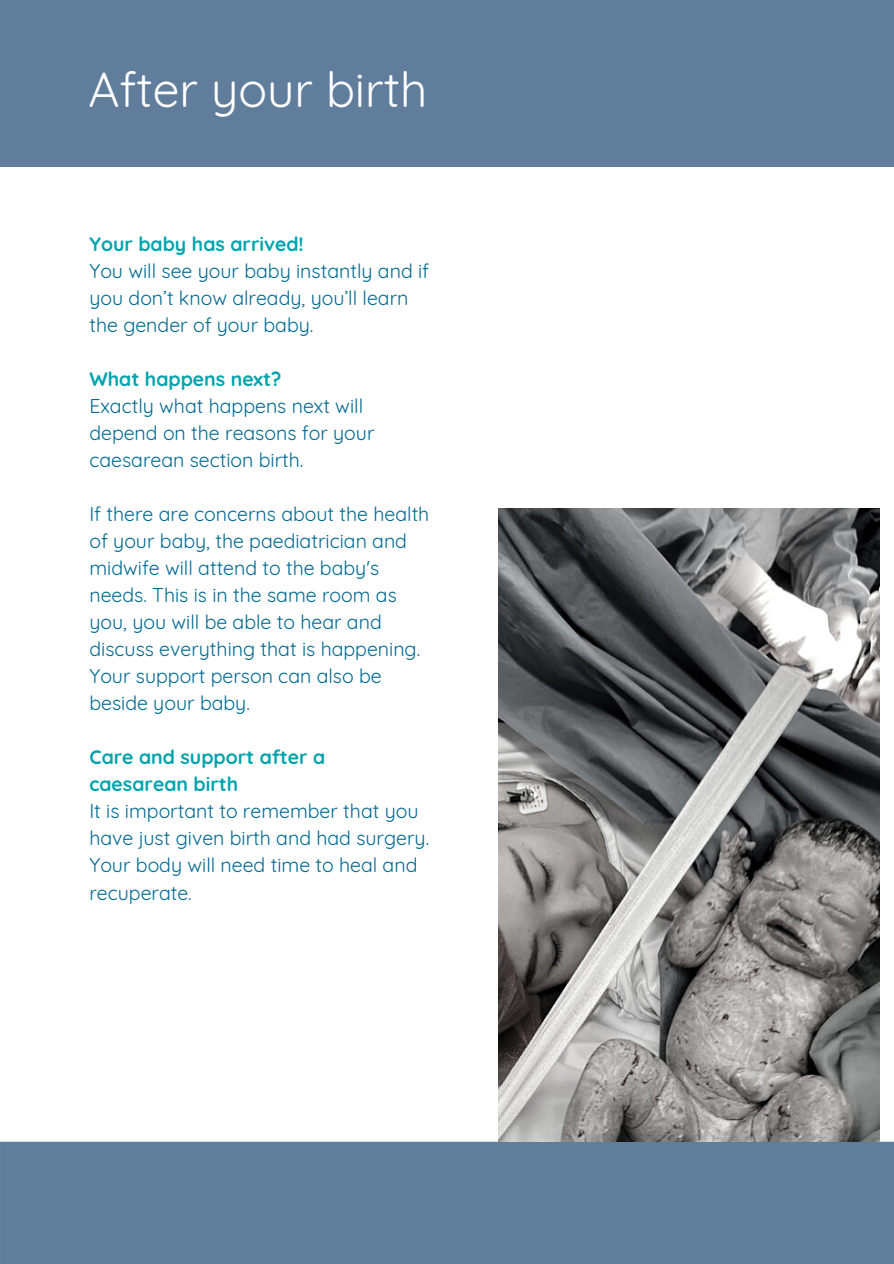
<style>
.page{position:relative;width:894px;height:1264px;background:#fff}
.page>*{position:absolute;margin:0;border:0;box-sizing:border-box;transform-origin:0 0}
.t1{font:48px "Quicksand";color:#fff}
.t2{font:19.5px/27px "Quicksand";color:#006990}
.t3{font:700 19.5px/27px "Quicksand";color:#00a3ad}
</style>
<div class="page">
<div style="left:0;top:0;width:893px;height:166px;background:#607d9c"></div>
<div style="left:0;top:1141px;width:893px;height:122px;background:#607d9c"></div>
<img style="left:498px;top:509px;width:381px;height:632px">
<p class="t1" style="left:88px;top:59px;width:340px">After your birth</p>
<p class="t3" style="left:89px;top:230px;width:216px">Your baby has arrived!</p>
<p class="t2" style="left:89px;top:257px;width:341px">You will see your baby instantly and if you don’t know already, you’ll learn the gender of your baby.</p>
<p class="t3" style="left:89px;top:365px;width:193px">What happens next?</p>
<p class="t2" style="left:89px;top:392px;width:286px">Exactly what happens next will depend on the reasons for your caesarean section birth.</p>
<p class="t2" style="left:89px;top:500px;width:341px">If there are concerns about the health of your baby, the paediatrician and midwife will attend to the baby's needs. This is in the same room as you, you will be able to hear and discuss everything that is happening.<br>Your support person can also be beside your baby.</p>
<p class="t3" style="left:89px;top:743px;width:237px">Care and support after a caesarean birth</p>
<p class="t2" style="left:89px;top:797px;width:341px">It is important to remember that you have just given birth and had surgery.<br>Your body will need time to heal and recuperate.</p>
</div>
